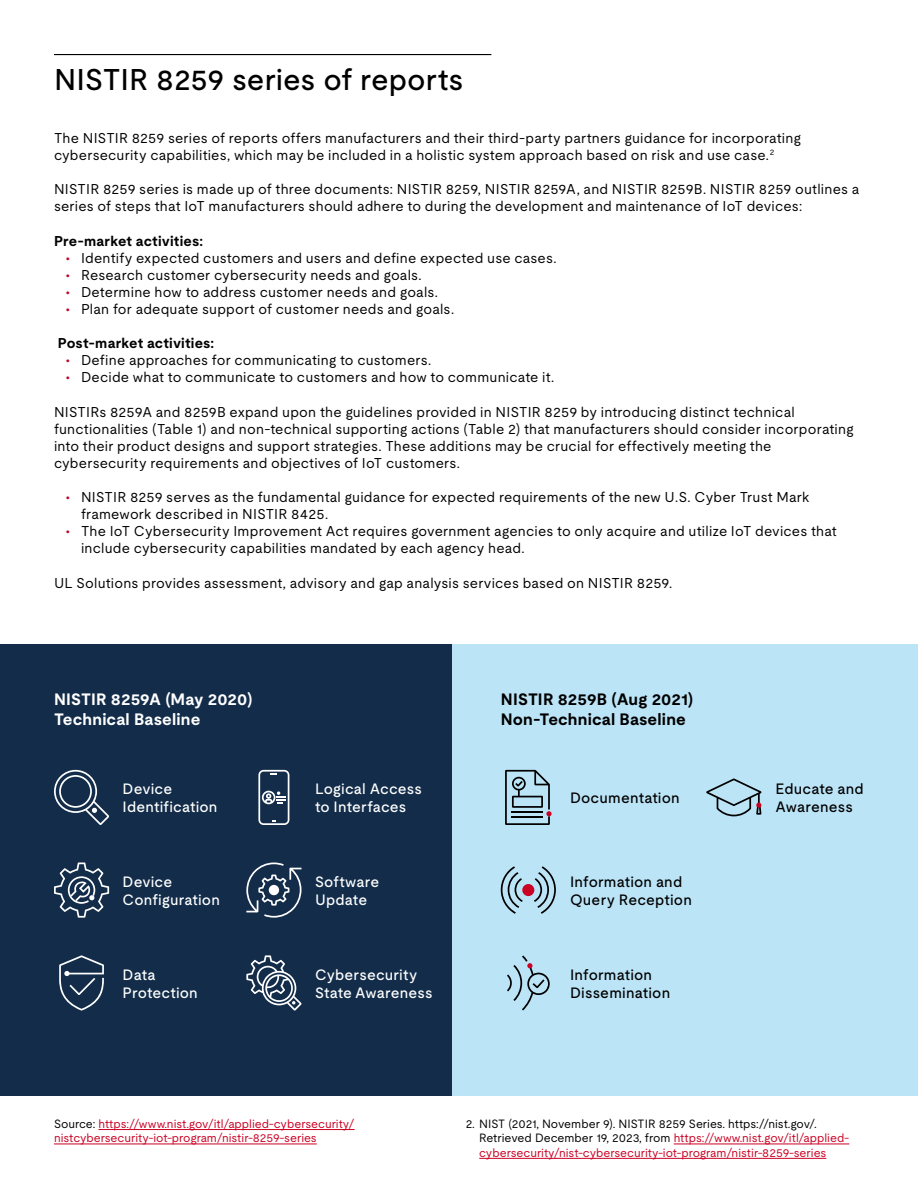
<style>
.page{position:relative;width:918px;height:1188px;background:#fff}
.page>*{position:absolute;margin:0;border:0;box-sizing:border-box;transform-origin:0 0}
.t1{font:500 30px "UL Moderat";color:#000}
.t2{font:700 16.5px/19.8px "UL Moderat";letter-spacing:.01em;color:#000}
.t3{font:700 16.5px/19.8px "UL Moderat";letter-spacing:.01em;color:#fff}
.t4{font:500 15px/18px "UL Moderat";letter-spacing:.01em;color:#fff}
.t5{font:500 15px/18px "UL Moderat";letter-spacing:.01em;color:#000}
.t6{font:14.25px/17.1px "UL Moderat";letter-spacing:.015em;color:#000}
.t7{font:700 14.25px "UL Moderat";letter-spacing:.01em;color:#000}
.t8{font:12px/14.4px "UL Moderat";color:#ca0123}
.s1{color:#ca0123}
.s2{color:#000}
</style>
<div class="page">
<div style="left:0;top:645px;width:452px;height:451px;background:#122c49"></div>
<div style="left:452px;top:645px;width:466px;height:451px;background:#bce4f7"></div>
<svg style="left:54px;top:770px;width:55px;height:55px"></svg>
<svg style="left:59px;top:955px;width:45px;height:56px"></svg>
<svg style="left:258px;top:770px;width:31px;height:55px"></svg>
<svg style="left:246px;top:955px;width:56px;height:56px"></svg>
<svg style="left:246px;top:863px;width:56px;height:55px"></svg>
<div style="left:269px;top:885px;width:10px;height:10px;background:#fff;border-radius:50%"></div>
<svg style="left:54px;top:863px;width:55px;height:55px"></svg>
<svg style="left:505px;top:770px;width:47px;height:55px"></svg>
<svg style="left:507px;top:955px;width:43px;height:56px"></svg>
<svg style="left:534px;top:866px;width:22px;height:48px"></svg>
<svg style="left:501px;top:866px;width:22px;height:48px"></svg>
<div style="left:522px;top:884px;width:12px;height:12px;background:#ca0123;border-radius:50%"></div>
<svg style="left:706px;top:778px;width:55px;height:38px"></svg>
<hr style="left:674px;top:1144px;width:175px;height:1px;background:#ca0123">
<hr style="left:479px;top:1158px;width:347px;height:1px;background:#ca0123">
<hr style="left:98px;top:1129px;width:257px;height:1px;background:#ca0123">
<hr style="left:54px;top:1144px;width:263px;height:1px;background:#ca0123">
<hr style="left:54px;top:54px;width:437px;height:1px;background:#000">
<h1 class="t1" style="left:54px;top:56px;width:411px">NISTIR 8259 series of reports</h1>
<p class="t6" style="left:54px;top:129px;width:749px">The NISTIR 8259 series of reports offers manufacturers and their third-party partners guidance for incorporating cybersecurity capabilities, which may be included in a holistic system approach based on risk and use case.<sup>2</sup></p>
<p class="t6" style="left:54px;top:180px;width:807px">NISTIR 8259 series is made up of three documents: NISTIR 8259, NISTIR 8259A, and NISTIR 8259B. NISTIR 8259 outlines a series of steps that IoT manufacturers should adhere to during the development and maintenance of IoT devices:</p>
<p class="t7" style="left:54px;top:229px;width:151px">Pre-market activities:</p>
<p class="t6" style="left:66px;top:249px;width:492px"><span class="s1">•</span> Identify expected customers and users and define expected use cases.</p>
<p class="t6" style="left:66px;top:266px;width:357px"><span class="s1">•</span> Research customer cybersecurity needs and goals.</p>
<p class="t6" style="left:66px;top:283px;width:374px"><span class="s1">•</span> Determine how to address customer needs and goals.</p>
<p class="t6" style="left:66px;top:300px;width:390px"><span class="s1">•</span> Plan for adequate support of customer needs and goals.</p>
<p class="t7" style="left:58px;top:332px;width:158px">Post-market activities:</p>
<p class="t6" style="left:66px;top:351px;width:367px"><span class="s1">•</span> Define approaches for communicating to customers.</p>
<p class="t6" style="left:66px;top:368px;width:490px"><span class="s1">•</span> Decide what to communicate to customers and how to communicate it.</p>
<p class="t6" style="left:54px;top:403px;width:801px">NISTIRs 8259A and 8259B expand upon the guidelines provided in NISTIR 8259 by introducing distinct technical functionalities (Table 1) and non-technical supporting actions (Table 2) that manufacturers should consider incorporating into their product designs and support strategies. These additions may be crucial for effectively meeting the cybersecurity requirements and objectives of IoT customers.</p>
<p class="t6" style="left:81px;top:488px;width:730px;text-indent:-15px"><span class="s1">•</span> NISTIR 8259 serves as the fundamental guidance for expected requirements of the new U.S. Cyber Trust Mark framework described in NISTIR 8425.</p>
<p class="t6" style="left:81px;top:522px;width:757px;text-indent:-15px"><span class="s1">•</span> The IoT Cybersecurity Improvement Act requires government agencies to only acquire and utilize IoT devices that include cybersecurity capabilities mandated by each agency head.</p>
<p class="t6" style="left:54px;top:574px;width:620px">UL Solutions provides assessment, advisory and gap analysis services based on NISTIR 8259.</p>
<p class="t3" style="left:54px;top:689px;width:200px">NISTIR 8259A (May 2020)<br>Technical Baseline</p>
<p class="t2" style="left:501px;top:689px;width:194px">NISTIR 8259B (Aug 2021)<br>Non-Technical Baseline</p>
<p class="t4" style="left:123px;top:780px;width:96px">Device<br>Identification</p>
<p class="t4" style="left:315px;top:780px;width:108px">Logical Access to Interfaces</p>
<p class="t5" style="left:570px;top:789px;width:111px">Documentation</p>
<p class="t5" style="left:776px;top:780px;width:90px">Educate and<br>Awareness</p>
<p class="t4" style="left:123px;top:872px;width:99px">Device<br>Configuration</p>
<p class="t4" style="left:315px;top:872px;width:66px">Software<br>Update</p>
<p class="t5" style="left:570px;top:872px;width:123px">Information and<br>Query Reception</p>
<p class="t4" style="left:123px;top:965px;width:77px">Data<br>Protection</p>
<p class="t4" style="left:315px;top:965px;width:119px">Cybersecurity<br>State Awareness</p>
<p class="t5" style="left:570px;top:965px;width:102px">Information<br>Dissemination</p>
<p class="t8" style="left:54px;top:1116px;width:302px"><span class="s2">Source:</span> https://www.nist.gov/itl/applied-cybersecurity/ nistcybersecurity-iot-program/nistir-8259-series</p>
<p class="t8" style="left:479px;top:1116px;width:372px;text-indent:-14px"><span class="s2">2. NIST (2021, November 9). NISTIR 8259 Series. https://nist.gov/.<br>Retrieved December 19, 2023, from</span> https://www.nist.gov/itl/applied&shy;cybersecurity/nist-cybersecurity-iot-program/nistir-8259-series</p>
</div>
